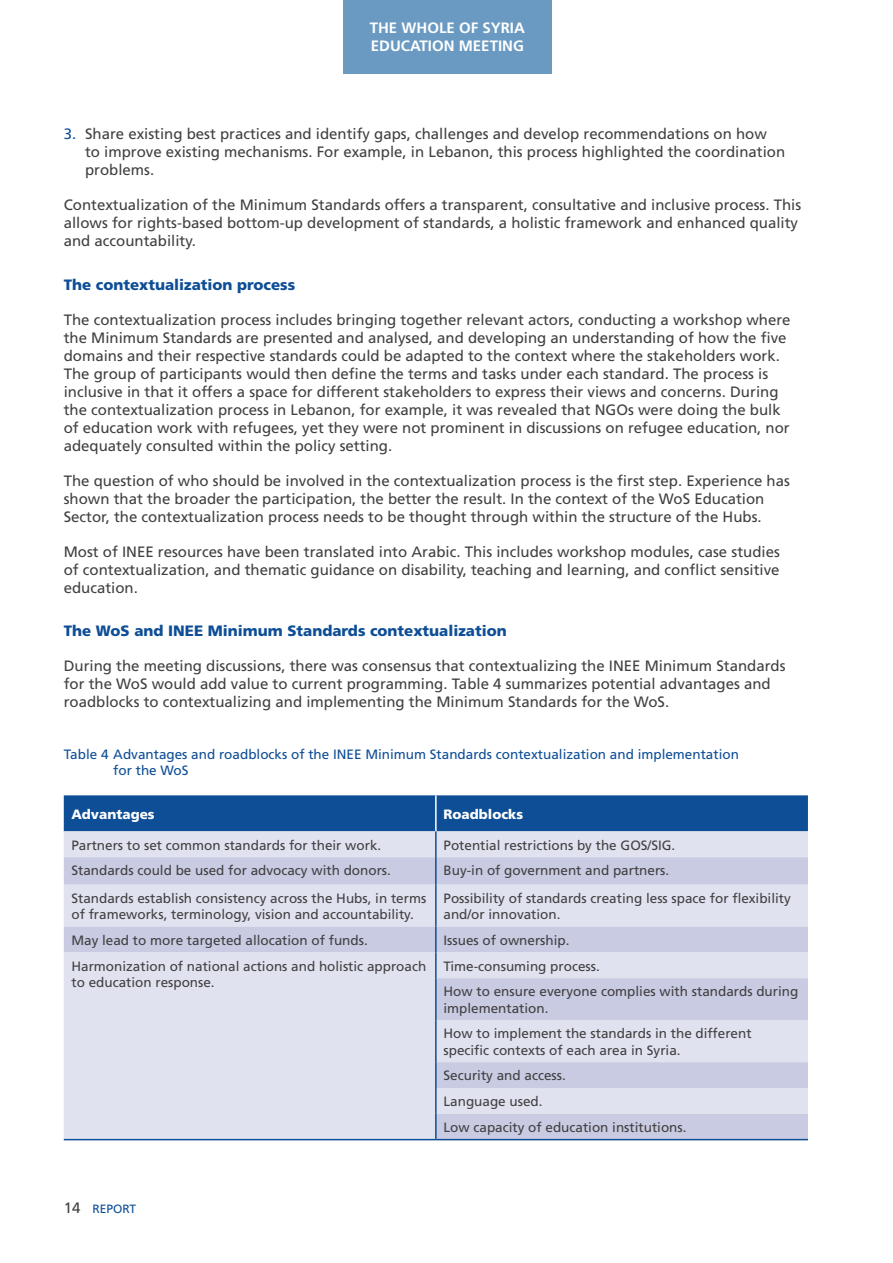
<style>
.page{position:relative;width:893px;height:1263px;background:#fff}
.page>*{position:absolute;margin:0;border:0;box-sizing:border-box;transform-origin:0 0}
.t1{font:15px/18px "Frutiger";color:#414042}
.t2{font:900 15px "Frutiger";color:#0e4e96}
.t3{font:700 15px/18px "Frutiger";color:#fff}
.t4{font:13.5px/25.8px "Frutiger";color:#414042}
.t5{font:13.5px/16.2px "Frutiger";color:#0e4e96}
.t6{font:900 13.5px "Frutiger";color:#fff}
.t7{font:12px "Frutiger";color:#0e4e96}
.s1{color:#0e4e96}
.s2{font-size:15px;color:#414042}
</style>
<div class="page">
<div style="left:343px;top:0;width:209px;height:73px;background:#6a9ac2"></div>
<div style="left:64px;top:795px;width:744px;height:36px;background:#0e4e96"></div>
<div style="left:64px;top:831px;width:744px;height:26px;background:#e1e2ef"></div>
<svg style="left:64px;top:857px;width:744px;height:282px;background:#d8d9ea"></svg>
<hr style="left:435px;top:795px;width:2px;height:36px;background:#fff">
<hr style="left:435px;top:831px;width:2px;height:26px;background:#0e4e96">
<hr style="left:435px;top:857px;width:2px;height:27px;background:#0e4e96">
<hr style="left:435px;top:884px;width:2px;height:42px;background:#0e4e96">
<hr style="left:435px;top:926px;width:2px;height:26px;background:#0e4e96">
<hr style="left:435px;top:952px;width:2px;height:26px;background:#0e4e96">
<hr style="left:64px;top:1139px;width:372px;height:1px;background:#0e4e96">
<hr style="left:435px;top:978px;width:2px;height:42px;background:#0e4e96">
<hr style="left:435px;top:1020px;width:2px;height:42px;background:#0e4e96">
<hr style="left:435px;top:1062px;width:2px;height:26px;background:#0e4e96">
<hr style="left:435px;top:1088px;width:2px;height:26px;background:#0e4e96">
<hr style="left:435px;top:1114px;width:2px;height:25px;background:#0e4e96">
<hr style="left:436px;top:1139px;width:372px;height:1px;background:#0e4e96">
<p class="t3" style="left:370px;top:19px;width:157px">THE WHOLE OF SYRIA<br>EDUCATION MEETING</p>
<p class="t1" style="left:85px;top:125px;width:702px;text-indent:-21px"><span class="s1">3.</span> Share existing best practices and identify gaps, challenges and develop recommendations on how to improve existing mechanisms. For example, in Lebanon, this process highlighted the coordination problems.</p>
<p class="t1" style="left:64px;top:196px;width:739px">Contextualization of the Minimum Standards offers a transparent, consultative and inclusive process. This allows for rights-based bottom-up development of standards, a holistic framework and enhanced quality and accountability.</p>
<p class="t2" style="left:64px;top:275px;width:233px">The contextualization process</p>
<p class="t1" style="left:64px;top:310px;width:728px">The contextualization process includes bringing together relevant actors, conducting a workshop where the Minimum Standards are presented and analysed, and developing an understanding of how the five domains and their respective standards could be adapted to the context where the stakeholders work.<br>The group of participants would then define the terms and tasks under each standard. The process is inclusive in that it offers a space for different stakeholders to express their views and concerns. During the contextualization process in Lebanon, for example, it was revealed that NGOs were doing the bulk of education work with refugees, yet they were not prominent in discussions on refugee education, nor adequately consulted within the policy setting.</p>
<p class="t1" style="left:64px;top:471px;width:727px">The question of who should be involved in the contextualization process is the first step. Experience has shown that the broader the participation, the better the result. In the context of the WoS Education<br>Sector, the contextualization process needs to be thought through within the structure of the Hubs.</p>
<p class="t1" style="left:64px;top:542px;width:717px;text-align:justify">Most of INEE resources have been translated into Arabic. This includes workshop modules, case studies of contextualization, and thematic guidance on disability, teaching and learning, and conflict sensitive education.</p>
<p class="t2" style="left:64px;top:622px;width:445px">The WoS and INEE Minimum Standards contextualization</p>
<p class="t1" style="left:64px;top:657px;width:723px">During the meeting discussions, there was consensus that contextualizing the INEE Minimum Standards for the WoS would add value to current programming. Table 4 summarizes potential advantages and roadblocks to contextualizing and implementing the Minimum Standards for the WoS.</p>
<p class="t5" style="left:113px;top:746px;width:627px;text-indent:-50px">Table 4 Advantages and roadblocks of the INEE Minimum Standards contextualization and implementation for the WoS</p>
<p class="t6" style="left:71px;top:806px;width:85px">Advantages</p>
<p class="t6" style="left:443px;top:806px;width:81px">Roadblocks</p>
<p class="t4" style="left:71px;top:832px;width:311px">Partners to set common standards for their work.</p>
<p class="t4" style="left:443px;top:832px;width:233px">Potential restrictions by the GOS/SIG.</p>
<p class="t4" style="left:71px;top:858px;width:321px">Standards could be used for advocacy with donors.</p>
<p class="t4" style="left:443px;top:858px;width:227px">Buy-in of government and partners.</p>
<p class="t4" style="left:71px;top:890px;width:356px;line-height:16.2px">Standards establish consistency across the Hubs, in terms of frameworks, terminology, vision and accountability.</p>
<p class="t4" style="left:443px;top:890px;width:349px;line-height:16.2px">Possibility of standards creating less space for flexibility and/or innovation.</p>
<p class="t4" style="left:71px;top:927px;width:298px">May lead to more targeted allocation of funds.</p>
<p class="t4" style="left:443px;top:927px;width:128px">Issues of ownership.</p>
<p class="t4" style="left:71px;top:957px;width:356px;line-height:16.2px">Harmonization of national actions and holistic approach to education response.</p>
<p class="t4" style="left:443px;top:953px;width:356px">Time-consuming process.<br>How to ensure everyone complies with standards during</p>
<p class="t4" style="left:443px;top:995px;width:310px">implementation.<br>How to implement the standards in the different</p>
<p class="t4" style="left:443px;top:1037px;width:245px">specific contexts of each area in Syria.<br>Security and access.<br>Language used.<br>Low capacity of education institutions.</p>
<p class="t7" style="left:64px;top:1201px;width:74px"><span class="s2">14</span> REPORT</p>
</div>
